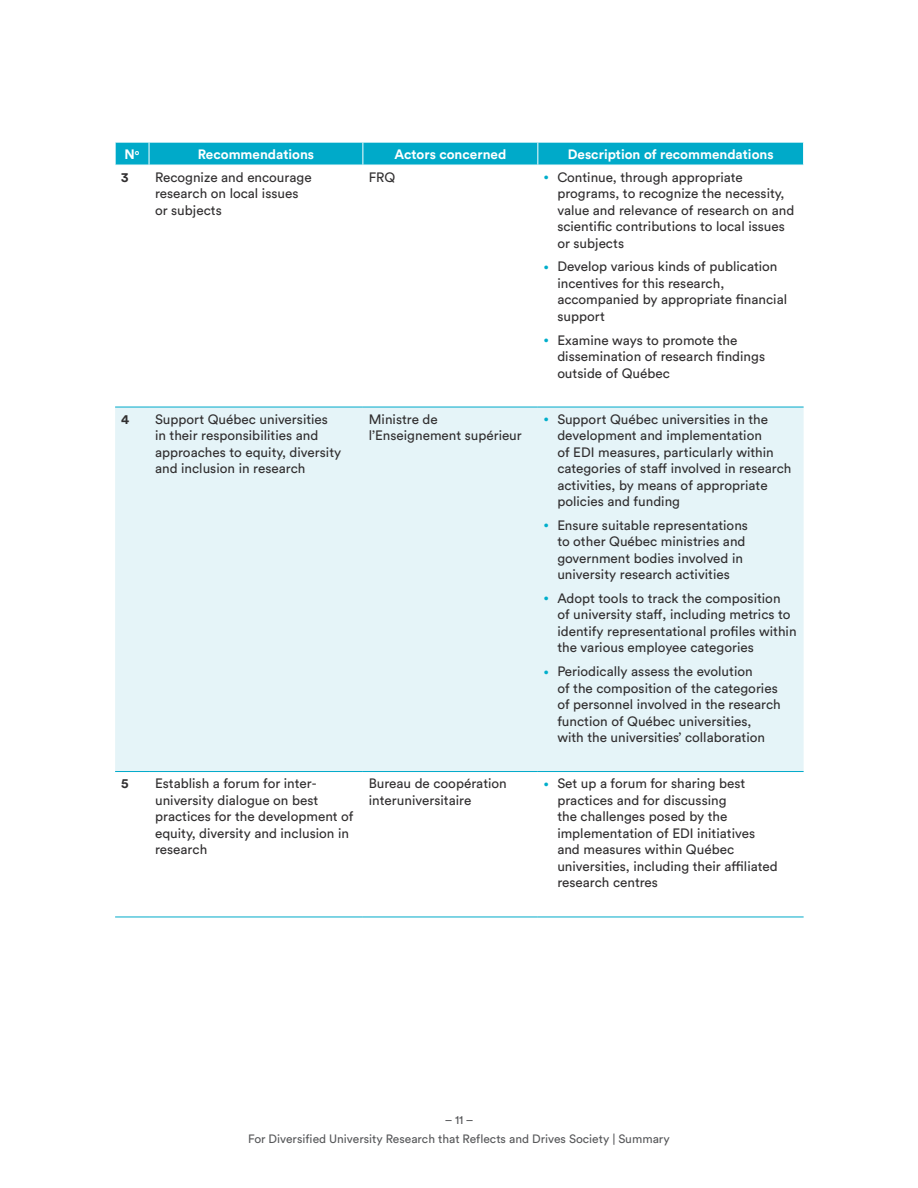
<style>
.page{position:relative;width:918px;height:1188px;background:#fff}
.page>*{position:absolute;margin:0;border:0;box-sizing:border-box;transform-origin:0 0}
.TD{font:13.5px/16.5px "Circular Std";color:#312f30}
.TH{font:700 13.5px "Circular Std";color:#fff}
.TD-2{font:700 13.5px "Circular Std";color:#312f30}
.t1{font:12px/18.3px "Circular Std";color:#57585a;text-align:center}
.s1{font-size:9px;color:#00aecb}
</style>
<div class="page">
<div style="left:115px;top:408px;width:689px;height:363px;background:#e5f4f8"></div>
<svg style="left:115px;top:142px;width:689px;height:23px;background:#0eaecb"></svg>
<hr style="left:115px;top:407px;width:34px;height:1px;background:#00aac9">
<hr style="left:149px;top:407px;width:214px;height:1px;background:#00aac9">
<hr style="left:363px;top:407px;width:175px;height:1px;background:#00aac9">
<hr style="left:538px;top:407px;width:266px;height:1px;background:#00aac9">
<hr style="left:115px;top:771px;width:34px;height:1px;background:#00aac9">
<hr style="left:149px;top:771px;width:214px;height:1px;background:#00aac9">
<hr style="left:363px;top:771px;width:175px;height:1px;background:#00aac9">
<hr style="left:538px;top:771px;width:266px;height:1px;background:#00aac9">
<hr style="left:115px;top:917px;width:34px;height:1px;background:#00aac9">
<hr style="left:149px;top:917px;width:214px;height:1px;background:#00aac9">
<hr style="left:363px;top:917px;width:175px;height:1px;background:#00aac9">
<hr style="left:538px;top:917px;width:266px;height:1px;background:#00aac9">
<p class="TH" style="left:125px;top:146px;width:16px">N<sup>o</sup></p>
<p class="TH" style="left:198px;top:146px;width:118px">Recommendations</p>
<p class="TH" style="left:394px;top:146px;width:113px">Actors concerned</p>
<p class="TH" style="left:568px;top:146px;width:207px">Description of recommendations</p>
<p class="TD-2" style="left:121px;top:169px;width:9px">3</p>
<p class="TD" style="left:155px;top:169px;width:158px">Recognize and encourage research on local issues or subjects</p>
<p class="TD" style="left:369px;top:169px;width:28px">FRQ</p>
<p class="TD" style="left:557px;top:169px;width:238px;text-indent:-14px"><span class="s1">•</span> Continue, through appropriate programs, to recognize the necessity, value and relevance of research on and scientific contributions to local issues or subjects</p>
<p class="TD" style="left:557px;top:258px;width:231px;text-indent:-14px"><span class="s1">•</span> Develop various kinds of publication incentives for this research, accompanied by appropriate financial support</p>
<p class="TD" style="left:557px;top:331px;width:209px;text-indent:-14px"><span class="s1">•</span> Examine ways to promote the dissemination of research findings outside of Québec</p>
<p class="TD-2" style="left:121px;top:410px;width:10px">4</p>
<p class="TD" style="left:155px;top:411px;width:188px">Support Québec universities in their responsibilities and approaches to equity, diversity and inclusion in research</p>
<p class="TD" style="left:369px;top:411px;width:155px">Ministre de l’Enseignement supérieur</p>
<p class="TD" style="left:557px;top:411px;width:236px;text-indent:-14px"><span class="s1">•</span> Support Québec universities in the development and implementation<br>of EDI measures, particularly within categories of staff involved in research activities, by means of appropriate policies and funding</p>
<p class="TD" style="left:557px;top:517px;width:192px;text-indent:-14px"><span class="s1">•</span> Ensure suitable representations to other Québec ministries and government bodies involved in university research activities</p>
<p class="TD" style="left:557px;top:590px;width:241px;text-indent:-14px"><span class="s1">•</span> Adopt tools to track the composition<br>of university staff, including metrics to identify representational profiles within the various employee categories</p>
<p class="TD" style="left:557px;top:663px;width:225px;text-indent:-14px"><span class="s1">•</span> Periodically assess the evolution<br>of the composition of the categories of personnel involved in the research function of Québec universities, with the universities’ collaboration</p>
<p class="TD-2" style="left:121px;top:775px;width:9px">5</p>
<p class="TD" style="left:155px;top:775px;width:200px">Establish a forum for inter&shy;university dialogue on best practices for the development of equity, diversity and inclusion in research</p>
<p class="TD" style="left:369px;top:775px;width:139px">Bureau de coopération interuniversitaire</p>
<p class="TD" style="left:557px;top:775px;width:222px;text-indent:-14px"><span class="s1">•</span> Set up a forum for sharing best practices and for discussing<br>the challenges posed by the implementation of EDI initiatives and measures within Québec universities, including their affiliated research centres</p>
<p class="t1" style="left:248px;top:1111px;width:423px">– 11 –<br>For Diversified University Research that Reflects and Drives Society | Summary</p>
</div>
